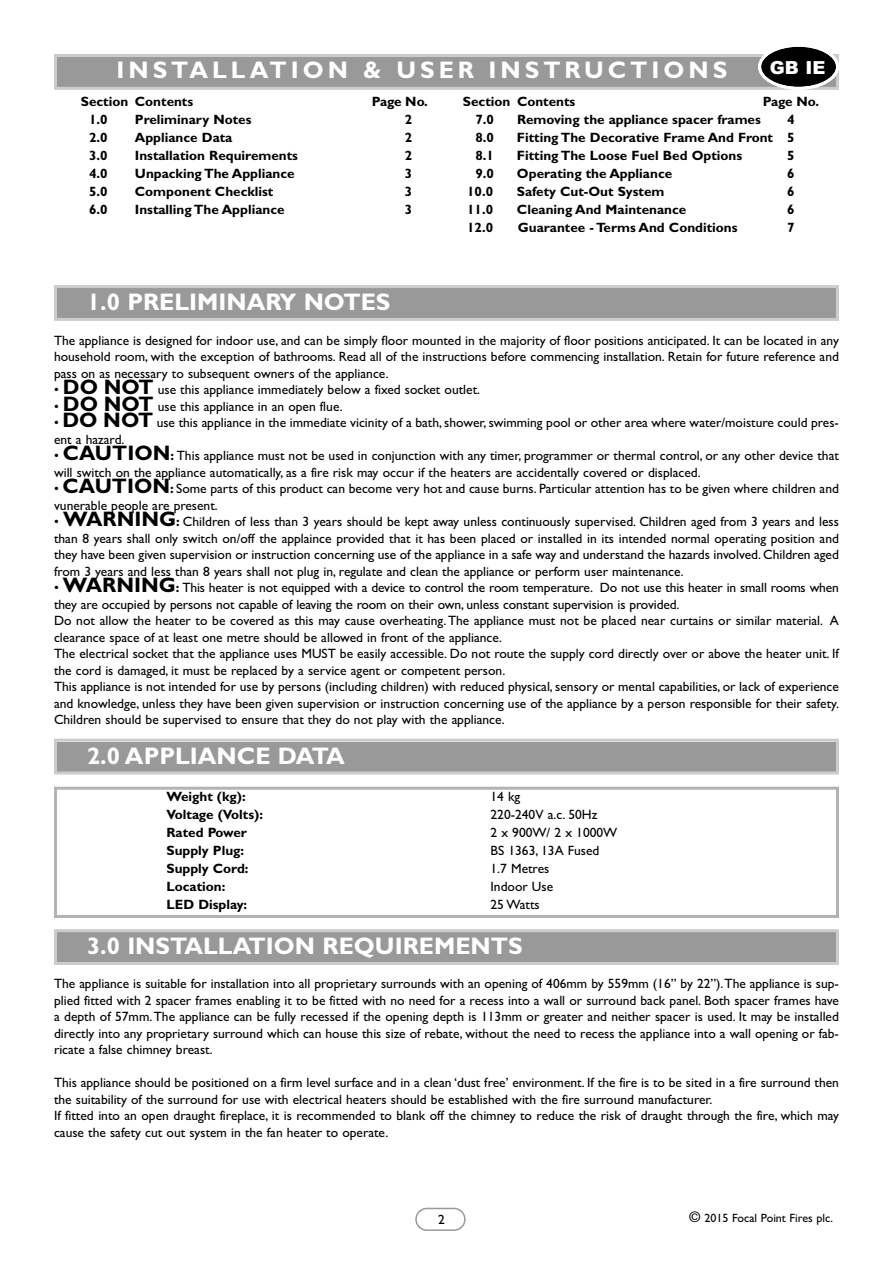
<style>
.page{position:relative;width:893px;height:1263px;background:#fff}
.page>*{position:absolute;margin:0;border:0;box-sizing:border-box;transform-origin:0 0}
.t1{font:700 24px "Gill Sans";color:#fff}
.t2{font:700 24px "Gill Sans";letter-spacing:.165em;color:#fff}
.t3{font:900 18px "Arial";color:#fff}
.t4{font:13.5px/16.5px "Gill Sans";color:#000}
.t5{font:700 13.5px "Gill Sans";color:#000}
.t6{font:12px "Gill Sans";color:#000}
.s1{font-weight:700;font-size:21px}
.s2{font-weight:700}
.s3{font-family:"Frutiger";font-weight:300;font-size:15px}
</style>
<div class="page">
<div style="left:57px;top:288px;width:779px;height:30px;background:#999"></div>
<div style="left:54px;top:285px;width:785px;height:36px;border:3px solid #ccc"></div>
<div style="left:57px;top:57px;width:779px;height:30px;background:#999"></div>
<div style="left:54px;top:54px;width:785px;height:36px;border:3px solid #ccc"></div>
<svg style="left:415px;top:1208px;width:51px;height:23px"></svg>
<svg style="left:758px;top:46px;width:81px;height:44px"></svg>
<div style="left:57px;top:742px;width:779px;height:29px;background:#999"></div>
<div style="left:54px;top:739px;width:785px;height:35px;border:3px solid #ccc"></div>
<div style="left:54px;top:787px;width:785px;height:131px;border:3px solid #b3b3b3"></div>
<div style="left:57px;top:932px;width:779px;height:30px;background:#999"></div>
<div style="left:54px;top:929px;width:785px;height:36px;border:3px solid #ccc"></div>
<h1 class="t2" style="left:116px;top:56px;width:612px">INSTALLATION &amp; USER INSTRUCTIONS</h1>
<h2 class="t3" style="left:770px;top:57px;width:57px">GB IE</h2>
<p class="t5" style="left:81px;top:93px;width:114px">Section Contents</p>
<p class="t5" style="left:372px;top:93px;width:58px">Page No.</p>
<p class="t5" style="left:89px;top:111px;width:20px">1.0</p>
<p class="t5" style="left:135px;top:111px;width:118px">Preliminary Notes</p>
<p class="t5" style="left:405px;top:111px;width:9px">2</p>
<p class="t5" style="left:89px;top:129px;width:20px">2.0</p>
<p class="t5" style="left:135px;top:129px;width:99px">Appliance Data</p>
<p class="t5" style="left:405px;top:129px;width:9px">2</p>
<p class="t5" style="left:89px;top:147px;width:20px">3.0</p>
<p class="t5" style="left:135px;top:147px;width:165px">Installation Requirements</p>
<p class="t5" style="left:405px;top:147px;width:9px">2</p>
<p class="t5" style="left:89px;top:165px;width:20px">4.0</p>
<p class="t5" style="left:135px;top:165px;width:161px">Unpacking The Appliance</p>
<p class="t5" style="left:405px;top:165px;width:9px">3</p>
<p class="t5" style="left:89px;top:183px;width:20px">5.0</p>
<p class="t5" style="left:135px;top:183px;width:140px">Component Checklist</p>
<p class="t5" style="left:405px;top:183px;width:9px">3</p>
<p class="t5" style="left:89px;top:201px;width:20px">6.0</p>
<p class="t5" style="left:135px;top:201px;width:151px">Installing The Appliance</p>
<p class="t5" style="left:405px;top:201px;width:9px">3</p>
<h1 class="t1" style="left:87px;top:288px;width:305px">1.0 PRELIMINARY NOTES</h1>
<p class="t5" style="left:463px;top:93px;width:114px">Section Contents</p>
<p class="t5" style="left:763px;top:93px;width:58px">Page No.</p>
<p class="t5" style="left:475px;top:111px;width:20px">7.0</p>
<p class="t5" style="left:517px;top:111px;width:245px">Removing the appliance spacer frames</p>
<p class="t5" style="left:787px;top:111px;width:9px">4</p>
<p class="t5" style="left:475px;top:129px;width:20px">8.0</p>
<p class="t5" style="left:517px;top:129px;width:279px">Fitting The Decorative Frame And Front 5</p>
<p class="t5" style="left:475px;top:147px;width:20px">8.1</p>
<p class="t5" style="left:517px;top:147px;width:227px">Fitting The Loose Fuel Bed Options</p>
<p class="t5" style="left:787px;top:147px;width:9px">5</p>
<p class="t5" style="left:475px;top:165px;width:20px">9.0</p>
<p class="t5" style="left:517px;top:165px;width:157px">Operating the Appliance</p>
<p class="t5" style="left:787px;top:165px;width:9px">6</p>
<p class="t5" style="left:467px;top:183px;width:28px">10.0</p>
<p class="t5" style="left:517px;top:183px;width:149px">Safety Cut-Out System</p>
<p class="t5" style="left:787px;top:183px;width:9px">6</p>
<p class="t5" style="left:467px;top:201px;width:28px">11.0</p>
<p class="t5" style="left:517px;top:201px;width:171px">Cleaning And Maintenance</p>
<p class="t5" style="left:787px;top:201px;width:9px">6</p>
<p class="t5" style="left:467px;top:219px;width:28px">12.0</p>
<p class="t5" style="left:518px;top:219px;width:221px">Guarantee - Terms And Conditions</p>
<p class="t5" style="left:787px;top:219px;width:9px">7</p>
<p class="t4" style="left:54px;top:332px;width:786px;text-align:justify">The appliance is designed for indoor use, and can be simply floor mounted in the majority of floor positions anticipated. It can be located in any household room, with the exception of bathrooms. Read all of the instructions before commencing installation. Retain for future reference and pass on as necessary to subsequent owners of the appliance.</p>
<p class="t4" style="left:54px;top:381px;width:428px">• <span class="s1">DO NOT</span> use this appliance immediately below a fixed socket outlet.</p>
<p class="t4" style="left:54px;top:398px;width:290px">• <span class="s1">DO NOT</span> use this appliance in an open flue.</p>
<p class="t4" style="left:54px;top:414px;width:786px">• <span class="s1">DO NOT</span> use this appliance in the immediate vicinity of a bath, shower, swimming pool or other area where water/moisture could pres&shy;ent a hazard.</p>
<p class="t4" style="left:54px;top:447px;width:786px">• <span class="s1">CAUTION</span><span class="s2">:</span> This appliance must not be used in conjunction with any timer, programmer or thermal control, or any other device that will switch on the appliance automatically, as a fire risk may occur if the heaters are accidentally covered or displaced.</p>
<p class="t4" style="left:54px;top:480px;width:786px">• <span class="s1">CAUTION</span><span class="s2">:</span> Some parts of this product can become very hot and cause burns. Particular attention has to be given where children and vunerable people are present.</p>
<p class="t4" style="left:54px;top:513px;width:786px;text-align:justify">• <span class="s1">WARNING</span><span class="s2">:</span> Children of less than 3 years should be kept away unless continuously supervised. Children aged from 3 years and less than 8 years shall only switch on/off the applaince provided that it has been placed or installed in its intended normal operating position and they have been given supervision or instruction concerning use of the appliance in a safe way and understand the hazards involved. Children aged from 3 years and less than 8 years shall not plug in, regulate and clean the appliance or perform user maintenance.</p>
<p class="t4" style="left:54px;top:579px;width:786px">• <span class="s1">WARNING</span><span class="s2">:</span> This heater is not equipped with a device to control the room temperature. Do not use this heater in small rooms when they are occupied by persons not capable of leaving the room on their own, unless constant supervision is provided.<br>Do not allow the heater to be covered as this may cause overheating.The appliance must not be placed near curtains or similar material. A clearance space of at least one metre should be allowed in front of the appliance.<br>The electrical socket that the appliance uses MUST be easily accessible. Do not route the supply cord directly over or above the heater unit. If the cord is damaged, it must be replaced by a service agent or competent person.<br>This appliance is not intended for use by persons (including children) with reduced physical, sensory or mental capabilities, or lack of experience and knowledge, unless they have been given supervision or instruction concerning use of the appliance by a person responsible for their safety.<br>Children should be supervised to ensure that they do not play with the appliance.</p>
<h1 class="t1" style="left:87px;top:741px;width:259px">2.0 APPLIANCE DATA</h1>
<p class="t5" style="left:166px;top:788px;width:81px">Weight (kg):</p>
<p class="t4" style="left:491px;top:788px;width:31px">14 kg</p>
<p class="t5" style="left:167px;top:806px;width:98px">Voltage (Volts):</p>
<p class="t4" style="left:491px;top:806px;width:108px">220-240V a.c. 50Hz</p>
<p class="t5" style="left:167px;top:824px;width:82px">Rated Power</p>
<p class="t4" style="left:491px;top:824px;width:128px">2 x 900W/ 2 x 1000W</p>
<p class="t5" style="left:167px;top:842px;width:79px">Supply Plug:</p>
<p class="t4" style="left:491px;top:842px;width:110px">BS 1363, 13A Fused</p>
<p class="t5" style="left:167px;top:860px;width:84px">Supply Cord:</p>
<p class="t4" style="left:491px;top:860px;width:60px">1.7 Metres</p>
<p class="t5" style="left:167px;top:878px;width:60px">Location:</p>
<p class="t4" style="left:491px;top:878px;width:64px">Indoor Use</p>
<p class="t5" style="left:167px;top:896px;width:82px">LED Display:</p>
<p class="t4" style="left:491px;top:896px;width:51px">25 Watts</p>
<h1 class="t1" style="left:87px;top:932px;width:437px">3.0 INSTALLATION REQUIREMENTS</h1>
<p class="t4" style="left:54px;top:975px;width:786px;text-align:justify">The appliance is suitable for installation into all proprietary surrounds with an opening of 406mm by 559mm (16” by 22”).The appliance is sup&shy;plied fitted with 2 spacer frames enabling it to be fitted with no need for a recess into a wall or surround back panel. Both spacer frames have a depth of 57mm.The appliance can be fully recessed if the opening depth is 113mm or greater and neither spacer is used. It may be installed directly into any proprietary surround which can house this size of rebate, without the need to recess the appliance into a wall opening or fab&shy;ricate a false chimney breast.</p>
<p class="t4" style="left:54px;top:1074px;width:786px">This appliance should be positioned on a firm level surface and in a clean ‘dust free’ environment. If the fire is to be sited in a fire surround then the suitability of the surround for use with electrical heaters should be established with the fire surround manufacturer.<br>If fitted into an open draught fireplace, it is recommended to blank off the chimney to reduce the risk of draught through the fire, which may cause the safety cut out system in the fan heater to operate.</p>
<p class="t4" style="left:438px;top:1211px;width:8px">2</p>
<p class="t6" style="left:689px;top:1210px;width:146px"><span class="s3">©</span> 2015 Focal Point Fires plc.</p>
</div>
